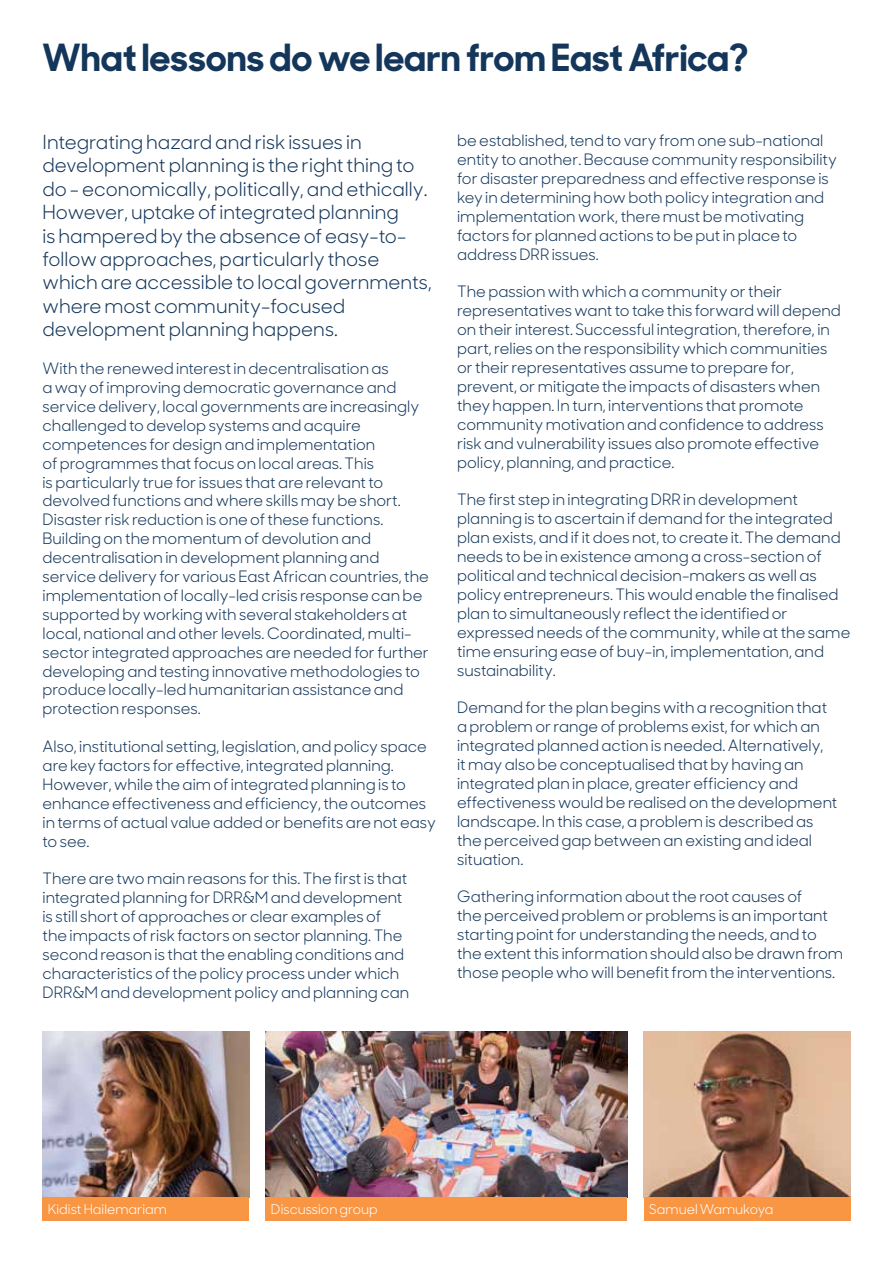
<style>
.page{position:relative;width:893px;height:1263px;background:#fff}
.page>*{position:absolute;margin:0;border:0;box-sizing:border-box;transform-origin:0 0}
.t1{font:700 37.5px "Sharp Sans No 1";color:#13365a}
.t2{font:19.5px/23.4px "Sharp Sans No 1";color:#13365a}
.t3{font:15.75px/18.9px "Sharp Sans No 1";color:#13365a}
.t4{font:13.5px "Sharp Sans No 1";color:#fff}
</style>
<div class="page">
<img style="left:43px;top:1032px;width:206px;height:165px">
<img style="left:644px;top:1032px;width:206px;height:165px">
<img style="left:266px;top:1032px;width:361px;height:165px">
<div style="left:43px;top:1197px;width:206px;height:23px;background:#f89644"></div>
<div style="left:266px;top:1197px;width:361px;height:23px;background:#f89644"></div>
<div style="left:644px;top:1197px;width:206px;height:23px;background:#f89644"></div>
<h1 class="t1" style="left:43px;top:26px;width:707px">What lessons do we learn from East Africa?</h1>
<p class="t2" style="left:43px;top:129px;width:391px">Integrating hazard and risk issues in development planning is the right thing to do - economically, politically, and ethically.<br>However, uptake of integrated planning<br>is hampered by the absence of easy-to&shy;follow approaches, particularly those which are accessible to local governments, where most community-focused development planning happens.</p>
<p class="t3" style="left:43px;top:358px;width:388px">With the renewed interest in decentralisation as<br>a way of improving democratic governance and service delivery, local governments are increasingly challenged to develop systems and acquire competences for design and implementation<br>of programmes that focus on local areas. This<br>is particularly true for issues that are relevant to devolved functions and where skills may be short.<br>Disaster risk reduction is one of these functions.<br>Building on the momentum of devolution and decentralisation in development planning and service delivery for various East African countries, the implementation of locally-led crisis response can be supported by working with several stakeholders at local, national and other levels. Coordinated, multi&shy;sector integrated approaches are needed for further developing and testing innovative methodologies to produce locally-led humanitarian assistance and protection responses.</p>
<p class="t3" style="left:43px;top:736px;width:395px">Also, institutional setting, legislation, and policy space are key factors for effective, integrated planning.<br>However, while the aim of integrated planning is to enhance effectiveness and efficiency, the outcomes in terms of actual value added or benefits are not easy to see.</p>
<p class="t3" style="left:43px;top:868px;width:368px">There are two main reasons for this. The first is that integrated planning for DRR&amp;M and development is still short of approaches or clear examples of the impacts of risk factors on sector planning. The second reason is that the enabling conditions and characteristics of the policy process under which DRR&amp;M and development policy and planning can</p>
<p class="t3" style="left:457px;top:130px;width:381px">be established, tend to vary from one sub-national entity to another. Because community responsibility for disaster preparedness and effective response is key in determining how both policy integration and implementation work, there must be motivating factors for planned actions to be put in place to address DRR issues.</p>
<p class="t3" style="left:457px;top:281px;width:385px">The passion with which a community or their representatives want to take this forward will depend on their interest. Successful integration, therefore, in part, relies on the responsibility which communities or their representatives assume to prepare for, prevent, or mitigate the impacts of disasters when they happen. In turn, interventions that promote community motivation and confidence to address risk and vulnerability issues also promote effective policy, planning, and practice.</p>
<p class="t3" style="left:457px;top:489px;width:395px">The first step in integrating DRR in development planning is to ascertain if demand for the integrated plan exists, and if it does not, to create it. The demand needs to be in existence among a cross-section of political and technical decision-makers as well as policy entrepreneurs. This would enable the finalised plan to simultaneously reflect the identified or expressed needs of the community, while at the same time ensuring ease of buy-in, implementation, and sustainability.</p>
<p class="t3" style="left:457px;top:697px;width:382px">Demand for the plan begins with a recognition that a problem or range of problems exist, for which an integrated planned action is needed. Alternatively,<br>it may also be conceptualised that by having an integrated plan in place, greater efficiency and effectiveness would be realised on the development landscape. In this case, a problem is described as the perceived gap between an existing and ideal situation.</p>
<p class="t3" style="left:457px;top:886px;width:388px">Gathering information about the root causes of<br>the perceived problem or problems is an important starting point for understanding the needs, and to the extent this information should also be drawn from those people who will benefit from the interventions.</p>
<p class="t4" style="left:48px;top:1198px;width:121px">Kidist Hailemariam</p>
<p class="t4" style="left:271px;top:1198px;width:108px">Discussion group</p>
<p class="t4" style="left:649px;top:1198px;width:126px">Samuel Wamukoya</p>
</div>
